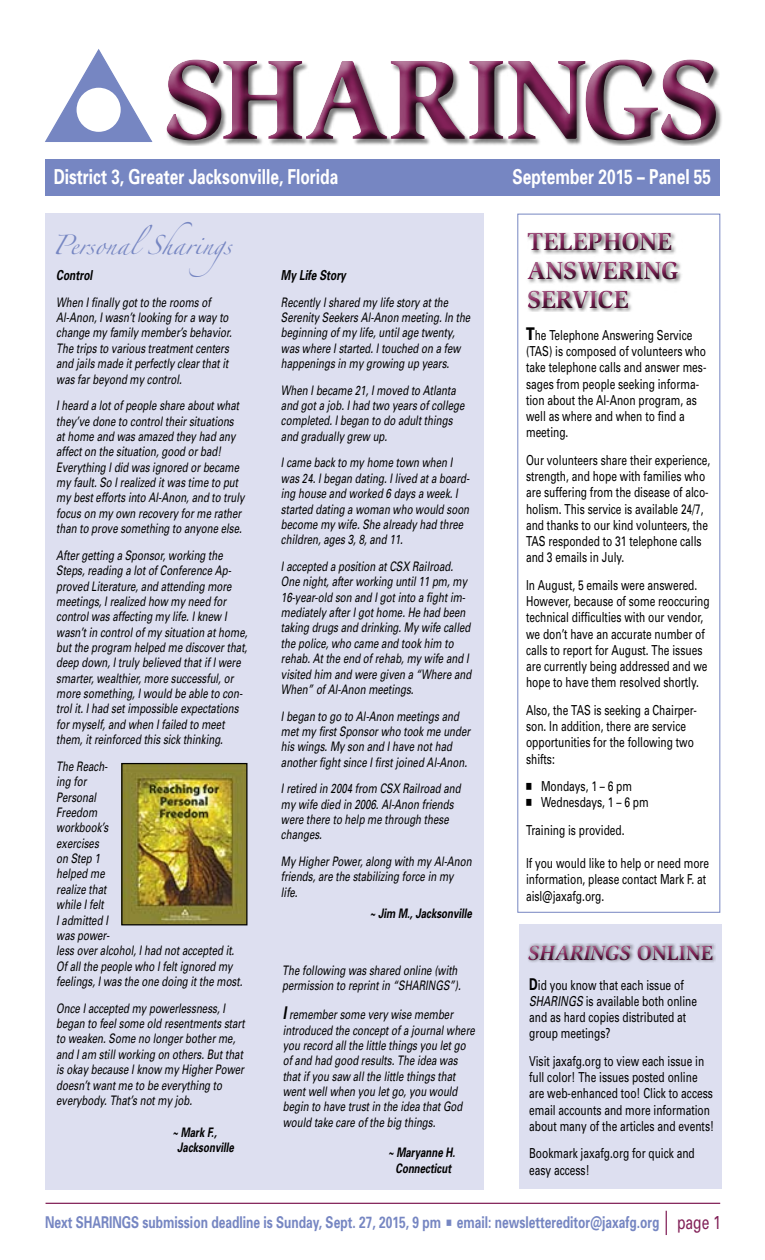
<style>
.page{position:relative;width:765px;height:1260px;background:#fff}
.page>*{position:absolute;margin:0;border:0;box-sizing:border-box;transform-origin:0 0}
.t1{font:700 116.25px "Slimbach";letter-spacing:-.01em;color:#822158}
.t2{font:700 25.62px/28.8px "Slimbach";letter-spacing:-.01em;color:#822158}
.t3{font:italic 700 21.25px "Slimbach";letter-spacing:-.01em;color:#822158}
.t4{font:700 20.62px "Univers";color:#fff;scale:.75 1}
.t5{font:18.75px "Univers";color:#822158;scale:.74 1}
.t6{font:17.5px "Zapfino";color:#7686c2}
.t7{font:700 16.25px "Univers";color:#7686c2;scale:.74 1}
.t8{font:13.75px/16.2px "Univers";color:#000;scale:.74 1}
.t9{font:italic 700 13.75px "Univers";color:#000;scale:.74 1}
.t10{font:italic 13.12px/15.4px "Univers";color:#000;scale:.74 1}
.t11{font:italic 700 13.12px/15.4px "Univers";color:#000;text-align:center;scale:.74 1}
.s1{font-weight:700;font-size:17.5px}
.s2{font-weight:900;font-size:17.5px}
.s3{font-family:"Universal Newswith Comm Pi"}
.s4{font-style:normal}
.s5{font-weight:700;font-size:16.25px}
.s6{font-style:italic}
.s7{font-family:"Universal Newswith Comm Pi";font-weight:400;font-size:12.5px}
</style>
<div class="page">
<hr style="left:46px;top:1203px;width:674px;height:1px;background:#822158">
<svg style="left:45px;top:49px;width:108px;height:93px"></svg>
<div style="left:77px;top:88px;width:44px;height:44px;background:#fff;border-radius:50%"></div>
<div style="left:45px;top:159px;width:675px;height:37px;background:#7686c2"></div>
<div style="left:158px;top:53px;width:569px;height:98px;background:#000;opacity:.75"></div>
<svg style="left:666px;top:1211px;width:1px;height:24px"></svg>
<div style="left:46px;top:214px;width:438px;height:976px;background:#dddff0"></div>
<div style="left:519px;top:925px;width:203px;height:264px;background:#dddff0"></div>
<div style="left:520px;top:940px;width:204px;height:32px;background:#000;opacity:.75"></div>
<div style="left:518px;top:226px;width:171px;height:94px;background:#000;opacity:.75"></div>
<div style="left:518px;top:214px;width:202px;height:699px;border:1px solid #7686c2"></div>
<img style="left:123px;top:765px;width:123px;height:158px">
<div style="left:121px;top:763px;width:127px;height:162px;border:1px solid #000"></div>
<h1 class="t1" style="left:163px;top:31px;width:558px">SHARINGS</h1>
<h3 class="t4" style="left:513px;top:163px;width:266px">September 2015 – Panel 55</h3>
<h3 class="t4" style="left:54px;top:163px;width:381px">District 3, Greater Jacksonville, Florida</h3>
<h3 class="t6" style="left:52px;top:237px;width:199px">PersonalSharings</h3>
<p class="t9" style="left:56px;top:266px;width:50px">Control</p>
<p class="t10" style="left:56px;top:294px;width:239px">When I finally got to the rooms of Al-Anon, I wasn’t looking for a way to change my family member’s behavior.<br>The trips to various treatment centers and jails made it perfectly clear that it was far beyond my control.</p>
<p class="t10" style="left:56px;top:398px;width:256px">I heard a lot of people share about what they’ve done to control their situations at home and was amazed they had any affect on the situation, good or bad!<br>Everything I did was ignored or became my fault. So I realized it was time to put my best efforts into Al-Anon, and to truly focus on my own recovery for me rather than to prove something to anyone else.</p>
<p class="t10" style="left:56px;top:547px;width:260px">After getting a Sponsor, working the Steps, reading a lot of Conference Ap&shy;proved Literature, and attending more meetings, I realized how my need for control was affecting my life. I knew I wasn’t in control of my situation at home, but the program helped me discover that, deep down, I truly believed that if I were smarter, wealthier, more successful, or more something, I would be able to con&shy;trol it. I had set impossible expectations for myself, and when I failed to meet them, it reinforced this sick thinking.</p>
<p class="t10" style="left:56px;top:758px;width:253px">The Reach-<br>ing for<br>Personal<br>Freedom<br>workbook’s<br>exercises<br>on Step 1<br>helped me<br>realize that<br>while I felt<br>I admitted I<br>was power-<br>less over alcohol, I had not accepted it.<br>Of all the people who I felt ignored my feelings, I was the one doing it the most.</p>
<p class="t10" style="left:56px;top:1000px;width:256px">Once I accepted my powerlessness, I began to feel some old resentments start to weaken. Some no longer bother me, and I am still working on others. But that is okay because I know my Higher Power doesn’t want me to be everything to everybody. That’s not my job.</p>
<p class="t11" style="left:177px;top:1124px;width:79px;text-align:left;text-indent:-5px">~ Mark F.,<br>Jacksonville</p>
<p class="t9" style="left:281px;top:266px;width:89px">My Life Story</p>
<p class="t10" style="left:281px;top:294px;width:257px">Recently I shared my life story at the Serenity Seekers Al-Anon meeting. In the beginning of my life, until age twenty, was where I started. I touched on a few happenings in my growing up years.</p>
<p class="t10" style="left:281px;top:382px;width:249px">When I became 21, I moved to Atlanta and got a job. I had two years of college completed. I began to do adult things and gradually grew up.</p>
<p class="t10" style="left:281px;top:455px;width:256px">I came back to my home town when I was 24. I began dating. I lived at a board&shy;ing house and worked 6 days a week. I started dating a woman who would soon become my wife. She already had three children, ages 3, 8, and 11.</p>
<p class="t10" style="left:281px;top:558px;width:259px">I accepted a position at CSX Railroad.<br>One night, after working until 11 pm, my 16-year-old son and I got into a fight im&shy;mediately after I got home. He had been taking drugs and drinking. My wife called the police, who came and took him to rehab. At the end of rehab, my wife and I visited him and were given a “Where and When” of Al-Anon meetings.</p>
<p class="t10" style="left:281px;top:708px;width:257px">I began to go to Al-Anon meetings and met my first Sponsor who took me under his wings. My son and I have not had another fight since I first joined Al-Anon.</p>
<p class="t10" style="left:281px;top:781px;width:244px">I retired in 2004 from CSX Railroad and my wife died in 2006. Al-Anon friends were there to help me through these changes.</p>
<p class="t10" style="left:281px;top:853px;width:259px">My Higher Power, along with my Al-Anon friends, are the stabilizing force in my life.</p>
<p class="t11" style="left:370px;top:905px;width:140px">~ Jim M., Jacksonville</p>
<p class="t10" style="left:282px;top:962px;width:243px">The following was shared online (with permission to reprint in “SHARINGS”).</p>
<p class="t10" style="left:283px;top:1007px;width:261px"><span class="s1">I</span> remember some very wise member introduced the concept of a journal where you record all the little things you let go of and had good results. The idea was that if you saw all the little things that went well when you let go, you would begin to have trust in the idea that God would take care of the big things.</p>
<p class="t11" style="left:388px;top:1145px;width:92px">~ Maryanne H.<br>Connecticut</p>
<h2 class="t2" style="left:527px;top:227px;width:153px">TELEPHONE<br>ANSWERING<br>SERVICE</h2>
<p class="t8" style="left:526px;top:327px;width:245px"><span class="s2">T</span>he Telephone Answering Service (TAS) is composed of volunteers who take telephone calls and answer mes&shy;sages from people seeking informa&shy;tion about the Al-Anon program, as well as where and when to find a meeting.</p>
<p class="t8" style="left:526px;top:452px;width:251px">Our volunteers share their experience, strength, and hope with families who are suffering from the disease of alco&shy;holism. This service is available 24/7, and thanks to our kind volunteers, the TAS responded to 31 telephone calls and 3 emails in July.</p>
<p class="t8" style="left:526px;top:577px;width:250px">In August, 5 emails were answered.<br>However, because of some reoccuring technical difficulties with our vendor, we don’t have an accurate number of calls to report for August. The issues are currently being addressed and we hope to have them resolved shortly.</p>
<p class="t8" style="left:526px;top:702px;width:232px">Also, the TAS is seeking a Chairper&shy;son. In addition, there are service opportunities for the following two shifts:</p>
<p class="t8" style="left:526px;top:778px;width:167px"><span class="s3">n</span> Mondays, 1 – 6 pm<br><span class="s3">n</span> Wednesdays, 1 – 6 pm</p>
<p class="t8" style="left:526px;top:822px;width:135px">Training is provided.</p>
<p class="t8" style="left:526px;top:855px;width:249px">If you would like to help or need more information, please contact Mark F. at aisl@jaxafg.org.</p>
<h3 class="t3" style="left:528px;top:940px;width:187px">SHARINGS <span class="s4">ONLINE</span></h3>
<p class="t8" style="left:529px;top:976px;width:228px"><span class="s5">D</span>id you know that each issue of<br><span class="s6">SHARINGS</span> is available both online and as hard copies distributed at group meetings?</p>
<p class="t8" style="left:529px;top:1053px;width:251px">Visit jaxafg.org to view each issue in full color! The issues posted online are web-enhanced too! Click to access email accounts and more information about many of the articles and events!</p>
<p class="t8" style="left:529px;top:1145px;width:225px">Bookmark jaxafg.org for quick and easy access!</p>
<p class="t7" style="left:45px;top:1212px;width:832px">Next SHARINGS submission deadline is Sunday, Sept. 27, 2015, 9 pm <span class="s7">n</span> email: newslettereditor@jaxafg.org</p>
<h3 class="t5" style="left:677px;top:1211px;width:61px">page 1</h3>
</div>
